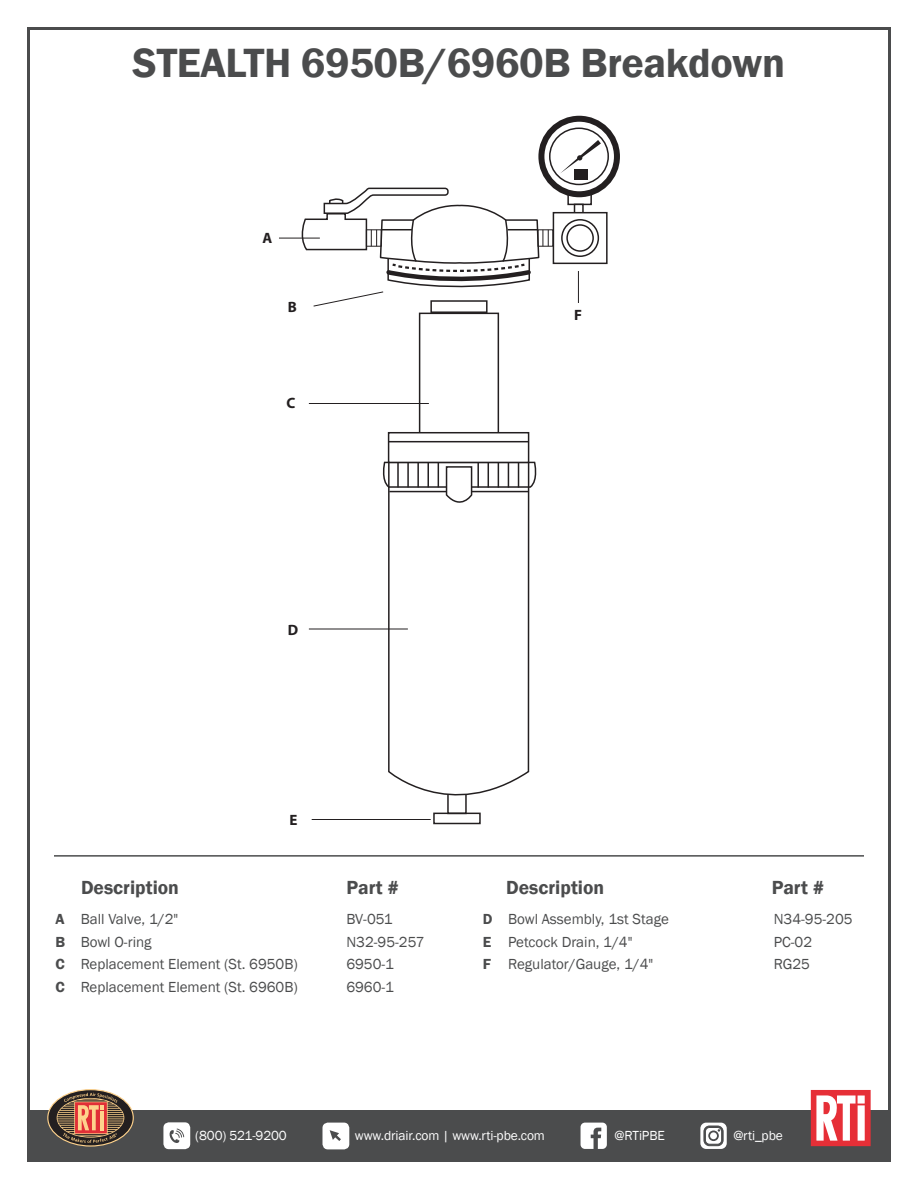
<style>
.page{position:relative;width:918px;height:1188px;background:#fff}
.page>*{position:absolute;margin:0;border:0;box-sizing:border-box;transform-origin:0 0}
.t1{font:600 42px "Franklin Gothic";letter-spacing:-.01em;color:#4b4c4d}
.t2{font:600 19.5px "Franklin Gothic";color:#4b4c4d}
.t3{font:15px "Franklin Gothic";color:#4b4c4d}
.t4{font:700 15px "Myriad";color:#231f20}
.t5{font:13.5px "Franklin Gothic";letter-spacing:-.01em;color:#fff}
.s1{font-weight:600}
</style>
<div class="page">
<div style="left:27px;top:1110px;width:864px;height:52px;background:#4b4c4d"></div>
<svg style="left:811px;top:1090px;width:60px;height:56px;background:#ef878c"></svg>
<svg style="left:48px;top:1090px;width:85px;height:56px"></svg>
<div style="left:47px;top:1089px;width:87px;height:57px;border:1px solid #fed28c;border-radius:50%"></div>
<svg style="left:57px;top:1093px;width:67px;height:50px;background:#93654e"></svg>
<div style="left:323px;top:1123px;width:26px;height:26px;background:#fff;border-radius:5px"></div>
<svg style="left:330px;top:1130px;width:11px;height:11px"></svg>
<div style="left:163px;top:1122px;width:27px;height:27px;background:#fff;border-radius:5px"></div>
<svg style="left:170px;top:1129px;width:14px;height:14px"></svg>
<svg style="left:581px;top:1123px;width:26px;height:26px"></svg>
<svg style="left:700px;top:1123px;width:27px;height:26px"></svg>
<svg style="left:704px;top:1126px;width:19px;height:20px"></svg>
<hr style="left:54px;top:855px;width:810px;height:2px;background:#4b4c4d">
<div style="left:567px;top:189px;width:25px;height:16px;border:2px solid #231f20"></div>
<div style="left:574px;top:204px;width:10px;height:10px;border:2px solid #231f20"></div>
<svg style="left:541px;top:119px;width:76px;height:75px"></svg>
<div style="left:538px;top:116px;width:82px;height:81px;border:6px solid #231f20;border-radius:50%"></div>
<div style="left:553px;top:212px;width:55px;height:52px;border:2px solid #231f20"></div>
<svg style="left:562px;top:220px;width:36px;height:36px"></svg>
<div style="left:561px;top:219px;width:38px;height:38px;border:2px solid #231f20;border-radius:50%"></div>
<div style="left:567px;top:225px;width:26px;height:26px;background:#fff;border-radius:50%"></div>
<div style="left:566px;top:224px;width:28px;height:28px;border:2px solid #231f20;border-radius:50%"></div>
<div style="left:549px;top:128px;width:60px;height:57px;border:2px solid #231f20;border-radius:50%"></div>
<svg style="left:560px;top:140px;width:41px;height:33px"></svg>
<div style="left:574px;top:170px;width:13px;height:10px;background:#231f20"></div>
<div style="left:419px;top:313px;width:80px;height:130px;border:2px solid #231f20"></div>
<svg style="left:387px;top:511px;width:143px;height:313px"></svg>
<div style="left:389px;top:433px;width:140px;height:29px;background:#fff"></div>
<div style="left:388px;top:432px;width:141px;height:31px;border:2px solid #231f20"></div>
<hr style="left:389px;top:441px;width:140px;height:1px;background:#231f20">
<svg style="left:382px;top:461px;width:155px;height:50px"></svg>
<hr style="left:388px;top:463px;width:2px;height:24px;background:#231f20">
<hr style="left:309px;top:403px;width:120px;height:1px;background:#231f20">
<hr style="left:312px;top:819px;width:119px;height:1px;background:#231f20">
<hr style="left:309px;top:629px;width:99px;height:1px;background:#231f20">
<hr style="left:578px;top:271px;width:1px;height:32px;background:#231f20">
<hr style="left:279px;top:238px;width:41px;height:1px;background:#231f20">
<div style="left:538px;top:229px;width:15px;height:18px;border:1px solid #231f20"></div>
<svg style="left:298px;top:187px;width:251px;height:146px"></svg>
<h1 class="t1" style="left:133px;top:38px;width:654px">STEALTH 6950B/6960B Breakdown</h1>
<p class="t4" style="left:262px;top:230px;width:11px">A</p>
<p class="t4" style="left:288px;top:299px;width:11px">B</p>
<p class="t4" style="left:286px;top:395px;width:10px">C</p>
<p class="t4" style="left:288px;top:622px;width:12px">D</p>
<p class="t4" style="left:289px;top:812px;width:10px">E</p>
<p class="t4" style="left:574px;top:307px;width:9px">F</p>
<h2 class="t2" style="left:81px;top:876px;width:100px">Description</h2>
<h2 class="t2" style="left:346px;top:876px;width:54px">Part #</h2>
<h2 class="t2" style="left:506px;top:876px;width:100px">Description</h2>
<h2 class="t2" style="left:772px;top:876px;width:54px">Part #</h2>
<p class="t3" style="left:56px;top:910px;width:124px"><span class="s1">A</span> Ball Valve, 1/2"</p>
<p class="t3" style="left:346px;top:910px;width:48px">BV-051</p>
<p class="t3" style="left:56px;top:933px;width:98px"><span class="s1">B</span> Bowl O-ring</p>
<p class="t3" style="left:346px;top:933px;width:80px">N32-95-257</p>
<p class="t3" style="left:56px;top:955px;width:244px"><span class="s1">C</span> Replacement Element (St. 6950B)</p>
<p class="t3" style="left:346px;top:955px;width:49px">6950-1</p>
<p class="t3" style="left:56px;top:978px;width:244px"><span class="s1">C</span> Replacement Element (St. 6960B)</p>
<p class="t3" style="left:346px;top:978px;width:49px">6960-1</p>
<p class="t3" style="left:483px;top:910px;width:187px"><span class="s1">D</span> Bowl Assembly, 1st Stage</p>
<p class="t3" style="left:774px;top:910px;width:80px">N34-95-205</p>
<p class="t3" style="left:483px;top:933px;width:151px"><span class="s1">E</span> Petcock Drain, 1/4"</p>
<p class="t3" style="left:774px;top:933px;width:40px">PC-02</p>
<p class="t3" style="left:483px;top:955px;width:172px"><span class="s1">F</span> Regulator/Gauge, 1/4"</p>
<p class="t3" style="left:774px;top:955px;width:38px">RG25</p>
<p class="t5" style="left:195px;top:1127px;width:93px">(800) 521-9200</p>
<p class="t5" style="left:355px;top:1127px;width:192px">www.driair.com | www.rti-pbe.com</p>
<p class="t5" style="left:615px;top:1127px;width:52px">@RTiPBE</p>
<p class="t5" style="left:733px;top:1127px;width:51px">@rti_pbe</p>
</div>
